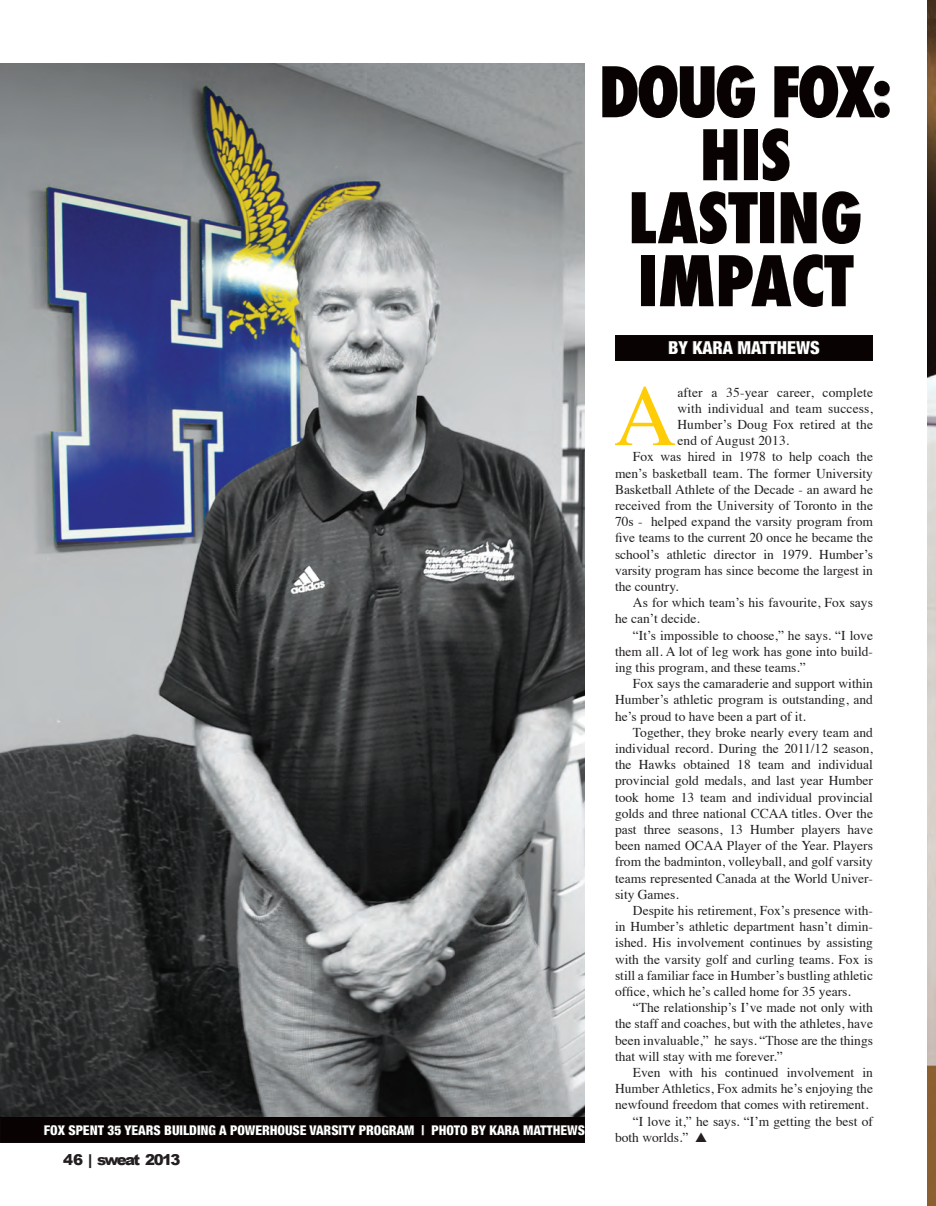
<style>
.page{position:relative;width:936px;height:1206px;background:#fff}
.page>*{position:absolute;margin:0;border:0;box-sizing:border-box;transform-origin:0 0}
.t1{font:87px "Times";color:#fecd08}
.t2{font:800 condensed 67.5px/63px "Futura";letter-spacing:-.01em;color:#080302;text-align:center}
.t3{font:900 condensed 18px "Helvetica Neue";color:#fff}
.t4{font:900 15px "Arial";letter-spacing:-.105em;color:#231f20}
.t5{font:13.5px "Times";color:#231f20}
.t6{font:900 condensed 13.5px "Helvetica Neue";color:#fff}
</style>
<div class="page">
<img style="left:0;top:63px;width:585px;height:1055px">
<img style="left:927px;top:0;width:9px;height:1206px">
<div style="left:0;top:1118px;width:585px;height:25px;background:#080302"></div>
<div style="left:615px;top:335px;width:258px;height:26px;background:#080302"></div>
<svg style="left:641px;top:255px;width:213px;height:51px"></svg>
<svg style="left:632px;top:192px;width:142px;height:51px"></svg>
<svg style="left:781px;top:192px;width:79px;height:51px"></svg>
<svg style="left:703px;top:129px;width:34px;height:51px"></svg>
<svg style="left:744px;top:129px;width:45px;height:51px"></svg>
<svg style="left:602px;top:66px;width:153px;height:51px"></svg>
<svg style="left:774px;top:66px;width:116px;height:51px"></svg>
<p class="t6" style="left:44px;top:1122px;width:543px">FOX SPENT 35 YEARS BUILDING A POWERHOUSE VARSITY PROGRAM | PHOTO BY KARA MATTHEWS</p>
<p class="t4" style="left:63px;top:1148px;width:119px">46 | sweat 2013</p>
<h2 class="t2" style="left:599px;top:61px;width:295px">DOUG FOX:<br>HIS<br>LASTING<br>IMPACT</h2>
<h3 class="t3" style="left:668px;top:337px;width:153px">BY KARA MATTHEWS</h3>
<h1 class="t1" style="left:614px;top:380px;width:64px">A</h1>
<p class="t5" style="left:677px;top:386px;width:197px">after a 35-year career, complete</p>
<p class="t5" style="left:677px;top:403px;width:197px">with individual and team success,</p>
<p class="t5" style="left:677px;top:419px;width:197px">Humber’s Doug Fox retired at the</p>
<p class="t5" style="left:677px;top:435px;width:113px">end of August 2013.</p>
<p class="t5" style="left:633px;top:451px;width:242px">Fox was hired in 1978 to help coach the</p>
<p class="t5" style="left:615px;top:467px;width:260px">men’s basketball team. The former University</p>
<p class="t5" style="left:615px;top:484px;width:260px">Basketball Athlete of the Decade - an award he</p>
<p class="t5" style="left:615px;top:500px;width:260px">received from the University of Toronto in the</p>
<p class="t5" style="left:615px;top:516px;width:260px">70s - helped expand the varsity program from</p>
<p class="t5" style="left:615px;top:532px;width:260px">five teams to the current 20 once he became the</p>
<p class="t5" style="left:615px;top:548px;width:260px">school’s athletic director in 1979. Humber’s</p>
<p class="t5" style="left:615px;top:565px;width:260px">varsity program has since become the largest in</p>
<p class="t5" style="left:615px;top:581px;width:65px">the country.</p>
<p class="t5" style="left:633px;top:597px;width:241px">As for which team’s his favourite, Fox says</p>
<p class="t5" style="left:615px;top:613px;width:86px">he can’t decide.</p>
<p class="t5" style="left:633px;top:629px;width:242px">“It’s impossible to choose,” he says. “I love</p>
<p class="t5" style="left:615px;top:646px;width:260px">them all. A lot of leg work has gone into build-</p>
<p class="t5" style="left:615px;top:662px;width:192px">ing this program, and these teams.”</p>
<p class="t5" style="left:633px;top:678px;width:242px">Fox says the camaraderie and support within</p>
<p class="t5" style="left:615px;top:694px;width:260px">Humber’s athletic program is outstanding, and</p>
<p class="t5" style="left:615px;top:710px;width:192px">he’s proud to have been a part of it.</p>
<p class="t5" style="left:633px;top:727px;width:242px">Together, they broke nearly every team and</p>
<p class="t5" style="left:615px;top:743px;width:260px">individual record. During the 2011/12 season,</p>
<p class="t5" style="left:615px;top:759px;width:260px">the Hawks obtained 18 team and individual</p>
<p class="t5" style="left:615px;top:775px;width:260px">provincial gold medals, and last year Humber</p>
<p class="t5" style="left:615px;top:791px;width:260px">took home 13 team and individual provincial</p>
<p class="t5" style="left:615px;top:808px;width:260px">golds and three national CCAA titles. Over the</p>
<p class="t5" style="left:615px;top:824px;width:260px">past three seasons, 13 Humber players have</p>
<p class="t5" style="left:615px;top:840px;width:259px">been named OCAA Player of the Year. Players</p>
<p class="t5" style="left:615px;top:856px;width:260px">from the badminton, volleyball, and golf varsity</p>
<p class="t5" style="left:615px;top:872px;width:260px">teams represented Canada at the World Univer-</p>
<p class="t5" style="left:615px;top:889px;width:65px">sity Games.</p>
<p class="t5" style="left:633px;top:905px;width:242px">Despite his retirement, Fox’s presence with-</p>
<p class="t5" style="left:615px;top:921px;width:260px">in Humber’s athletic department hasn’t dimin-</p>
<p class="t5" style="left:615px;top:937px;width:260px">ished. His involvement continues by assisting</p>
<p class="t5" style="left:615px;top:953px;width:260px">with the varsity golf and curling teams. Fox is</p>
<p class="t5" style="left:615px;top:970px;width:260px">still a familiar face in Humber’s bustling athletic</p>
<p class="t5" style="left:615px;top:986px;width:237px">office, which he’s called home for 35 years.</p>
<p class="t5" style="left:633px;top:1002px;width:242px">“The relationship’s I’ve made not only with</p>
<p class="t5" style="left:615px;top:1018px;width:260px">the staff and coaches, but with the athletes, have</p>
<p class="t5" style="left:615px;top:1034px;width:260px">been invaluable,” he says. “Those are the things</p>
<p class="t5" style="left:615px;top:1051px;width:169px">that will stay with me forever.”</p>
<p class="t5" style="left:633px;top:1067px;width:242px">Even with his continued involvement in</p>
<p class="t5" style="left:615px;top:1083px;width:260px">Humber Athletics, Fox admits he’s enjoying the</p>
<p class="t5" style="left:615px;top:1099px;width:255px">newfound freedom that comes with retirement.</p>
<p class="t5" style="left:633px;top:1115px;width:242px">“I love it,” he says. “I’m getting the best of</p>
<p class="t5" style="left:615px;top:1132px;width:94px">both worlds.” ▲</p>
</div>
